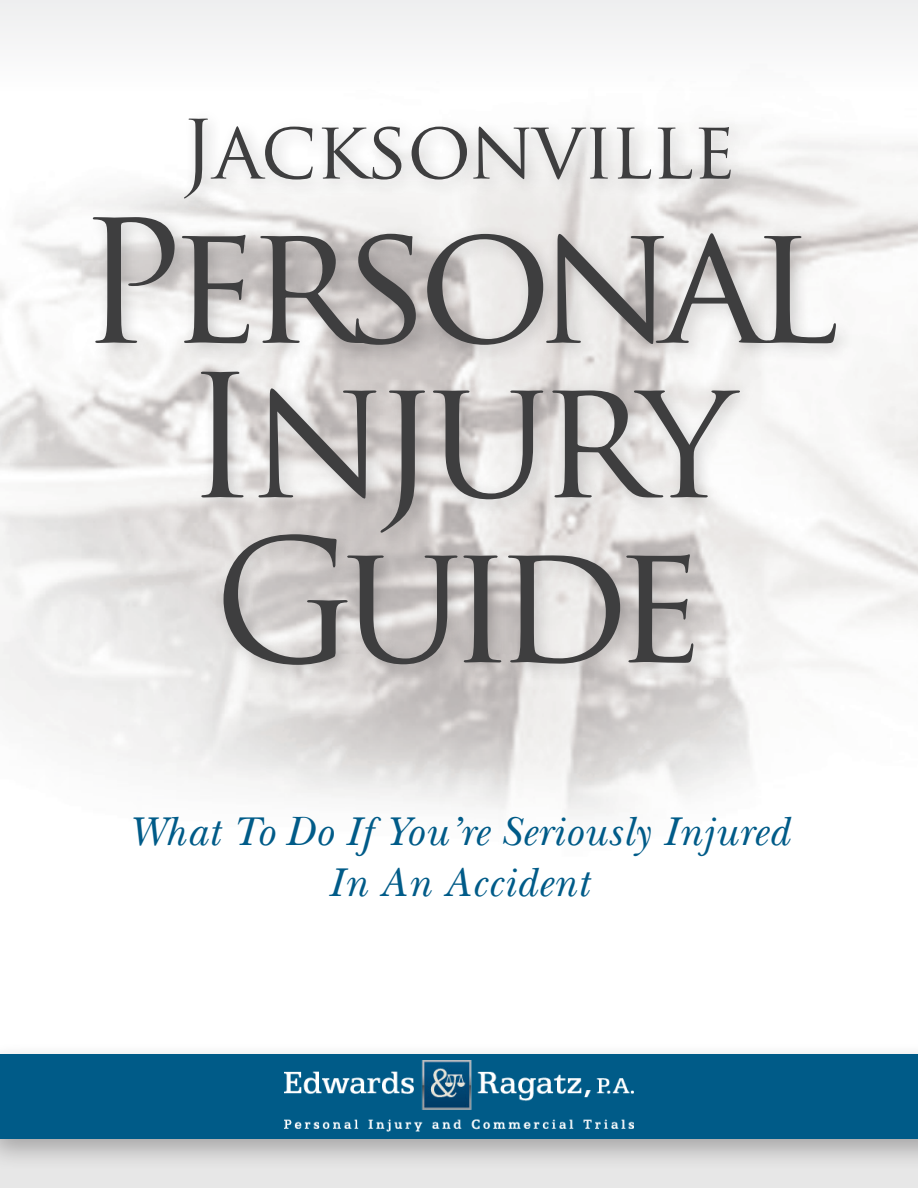
<style>
.page{position:relative;width:918px;height:1188px;background:#fff}
.page>*{position:absolute;margin:0;border:0;box-sizing:border-box;transform-origin:0 0}
.t1{font:166.5px/159.8px "Trajan Pro";letter-spacing:-.08em;color:#3e3e3f;text-align:center}
.t2{font:79.5px "Trajan Pro";letter-spacing:-.02em;color:#3e3e3f}
.t3{font:italic 42px/51px "New Baskerville";letter-spacing:.02em;color:#005b88;text-align:center}
</style>
<div class="page">
<div style="left:0;top:1137px;width:918px;height:51px;background:#e7e7e7"></div>
<div style="left:0;top:1042px;width:918px;height:130px;background:#231f20;opacity:.33"></div>
<div style="left:0;top:1054px;width:918px;height:84px;background:#005b88"></div>
<div style="left:0;top:0;width:918px;height:103px;background:#f7f7f7"></div>
<div style="left:176px;top:109px;width:573px;height:108px;background:#231f20;opacity:.22"></div>
<img style="left:284px;top:1061px;width:350px;height:71px">
<div style="left:85px;top:207px;width:770px;height:478px;background:#231f20;opacity:.22"></div>
<h2 class="t2" style="left:181px;top:99px;width:556px">Jacksonville</h2>
<h1 class="t1" style="left:78px;top:201px;width:764px">Personal<br>Injury<br>Guide</h1>
<p class="t3" style="left:128px;top:806px;width:662px">What To Do If You’re Seriously Injured<br>In An Accident</p>
</div>
